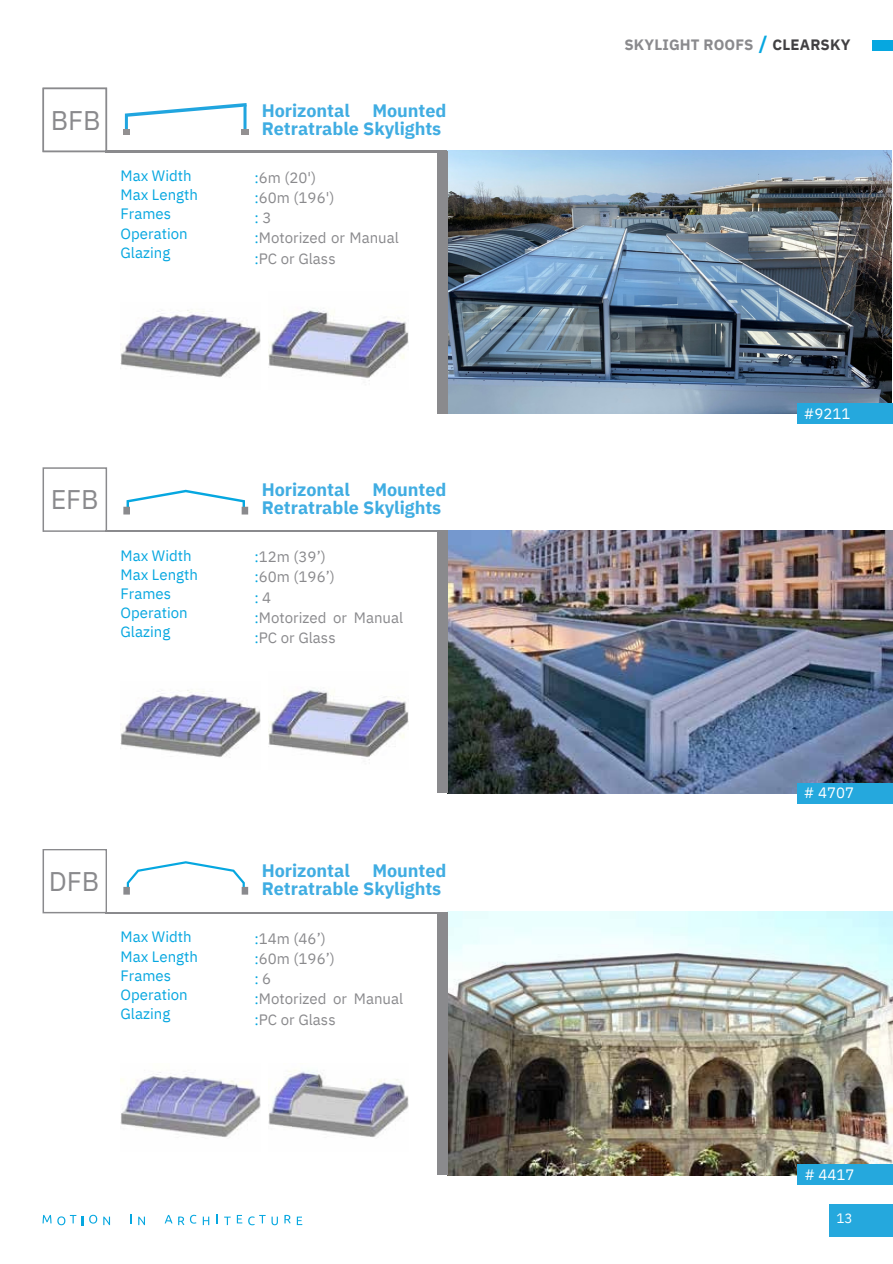
<style>
.page{position:relative;width:893px;height:1264px;background:#fff}
.page>*{position:absolute;margin:0;border:0;box-sizing:border-box;transform-origin:0 0}
.t1{font:26.85px "IBM Plex Sans";color:#8a8a8d}
.t2{font:700 19.5px "IBM Plex Sans";color:#06a7e0}
.t3{font:700 18px/18px "IBM Plex Sans";color:#40ade2;text-align:right}
.t4{font:15px/20.2px "IBM Plex Sans";color:#8a8a8d}
.t5{font:15px/19.2px "IBM Plex Sans";color:#06a7e0}
.t6{font:15px "IBM Plex Sans";color:#fff}
.t7{font:700 15px "IBM Plex Sans";letter-spacing:.01em;color:#8a8a8d}
.t8{font:700 15px "IBM Plex Sans";letter-spacing:.01em;color:#414042}
.t9{font:13.5px "IBM Plex Sans";color:#fff}
.s1{color:#06a7e0}
.s2{color:#8a8a8d}
</style>
<div class="page">
<svg style="left:43px;top:1214px;width:33px;height:11px"></svg>
<svg style="left:89px;top:1214px;width:8px;height:9px"></svg>
<svg style="left:103px;top:1216px;width:7px;height:9px"></svg>
<svg style="left:138px;top:1216px;width:7px;height:9px"></svg>
<svg style="left:165px;top:1214px;width:7px;height:9px"></svg>
<svg style="left:178px;top:1216px;width:6px;height:9px"></svg>
<svg style="left:190px;top:1214px;width:6px;height:9px"></svg>
<svg style="left:203px;top:1216px;width:6px;height:9px"></svg>
<svg style="left:216px;top:1214px;width:2px;height:9px"></svg>
<svg style="left:224px;top:1216px;width:7px;height:8px"></svg>
<svg style="left:237px;top:1215px;width:5px;height:8px"></svg>
<svg style="left:248px;top:1215px;width:30px;height:10px"></svg>
<svg style="left:284px;top:1214px;width:7px;height:9px"></svg>
<svg style="left:297px;top:1216px;width:5px;height:9px"></svg>
<div style="left:829px;top:1203px;width:63px;height:33px;background:#25a8dd"></div>
<div style="left:872px;top:40px;width:20px;height:10px;background:#06a7e0"></div>
<img style="left:120px;top:310px;width:141px;height:68px">
<img style="left:268px;top:308px;width:141px;height:73px">
<svg style="left:43px;top:88px;width:64px;height:64px"></svg>
<hr style="left:105px;top:151px;width:341px;height:1px;background:#8a8a8d">
<img style="left:447px;top:151px;width:444px;height:262px">
<div style="left:437px;top:151px;width:10px;height:262px;background:#8a8a8d"></div>
<svg style="left:43px;top:849px;width:64px;height:64px"></svg>
<svg style="left:123px;top:490px;width:125px;height:24px"></svg>
<svg style="left:43px;top:467px;width:64px;height:65px"></svg>
<hr style="left:105px;top:530px;width:414px;height:2px;background:#8a8a8d">
<div style="left:796px;top:403px;width:96px;height:21px;background:#25a8dd"></div>
<img style="left:447px;top:530px;width:445px;height:263px">
<hr style="left:105px;top:911px;width:413px;height:2px;background:#8a8a8d">
<div style="left:437px;top:530px;width:10px;height:263px;background:#8a8a8d"></div>
<img style="left:447px;top:911px;width:445px;height:264px">
<svg style="left:123px;top:861px;width:125px;height:33px"></svg>
<div style="left:437px;top:911px;width:10px;height:263px;background:#8a8a8d"></div>
<img style="left:120px;top:1072px;width:141px;height:65px">
<img style="left:120px;top:690px;width:141px;height:68px">
<img style="left:268px;top:1070px;width:141px;height:67px">
<img style="left:268px;top:690px;width:141px;height:70px">
<svg style="left:123px;top:103px;width:125px;height:31px"></svg>
<div style="left:796px;top:782px;width:96px;height:21px;background:#25a8dd"></div>
<div style="left:796px;top:1164px;width:96px;height:21px;background:#25a8dd"></div>
<p class="t1" style="left:51px;top:102px;width:52px">BFB</p>
<p class="t5" style="left:120px;top:166px;width:79px">Max Width<br>Max Length<br>Frames<br>Operation<br>Glazing</p>
<p class="t3" style="left:262px;top:101px;width:90px">Horizontal</p>
<p class="t3" style="left:262px;top:101px;width:186px">Mounted<br>Retratrable Skylights</p>
<p class="t4" style="left:254px;top:167px;width:63px"><span class="s1">:</span>6m (20')</p>
<p class="t4" style="left:254px;top:187px;width:81px"><span class="s1">:</span>60m (196')</p>
<p class="t5" style="left:254px;top:208px;width:19px">:<span class="s2">3</span></p>
<h1 class="t4" style="left:254px;top:227px;width:146px"><span class="s1">:</span>Motorized or Manual <span class="s1">:</span>PC or Glass</h1>
<p class="t1" style="left:51px;top:482px;width:50px">EFB</p>
<p class="t5" style="left:120px;top:545px;width:79px">Max Width<br>Max Length<br>Frames<br>Operation<br>Glazing</p>
<p class="t3" style="left:262px;top:480px;width:90px">Horizontal</p>
<p class="t3" style="left:262px;top:480px;width:186px">Mounted<br>Retratrable Skylights</p>
<h2 class="t4" style="left:254px;top:546px;width:73px"><span class="s1">:</span>12m (39’)</h2>
<p class="t4" style="left:254px;top:566px;width:82px"><span class="s1">:</span>60m (196’)</p>
<p class="t5" style="left:254px;top:587px;width:18px">:<span class="s2">4</span></p>
<p class="t4" style="left:254px;top:607px;width:150px"><span class="s1">:</span>Motorized or Manual <span class="s1">:</span>PC or Glass</p>
<p class="t1" style="left:49px;top:863px;width:52px">DFB</p>
<p class="t5" style="left:120px;top:927px;width:79px">Max Width<br>Max Length<br>Frames<br>Operation<br>Glazing</p>
<p class="t3" style="left:262px;top:861px;width:90px">Horizontal</p>
<p class="t3" style="left:262px;top:861px;width:186px">Mounted<br>Retratrable Skylights</p>
<p class="t4" style="left:254px;top:927px;width:73px"><span class="s1">:</span>14m (46’)</p>
<p class="t4" style="left:254px;top:948px;width:82px"><span class="s1">:</span>60m (196’)</p>
<p class="t5" style="left:254px;top:968px;width:18px">:<span class="s2">6</span></p>
<p class="t4" style="left:254px;top:988px;width:150px"><span class="s1">:</span>Motorized or Manual <span class="s1">:</span>PC or Glass</p>
<p class="t2" style="left:758px;top:30px;width:10px">/</p>
<p class="t7" style="left:624px;top:35px;width:131px">SKYLIGHT ROOFS</p>
<h1 class="t8" style="left:772px;top:35px;width:79px">CLEARSKY</h1>
<p class="t6" style="left:803px;top:403px;width:48px">#9211</p>
<h2 class="t6" style="left:803px;top:783px;width:52px"># 4707</h2>
<p class="t6" style="left:804px;top:1164px;width:52px"># 4417</p>
<p class="t9" style="left:836px;top:1208px;width:18px">13</p>
</div>
